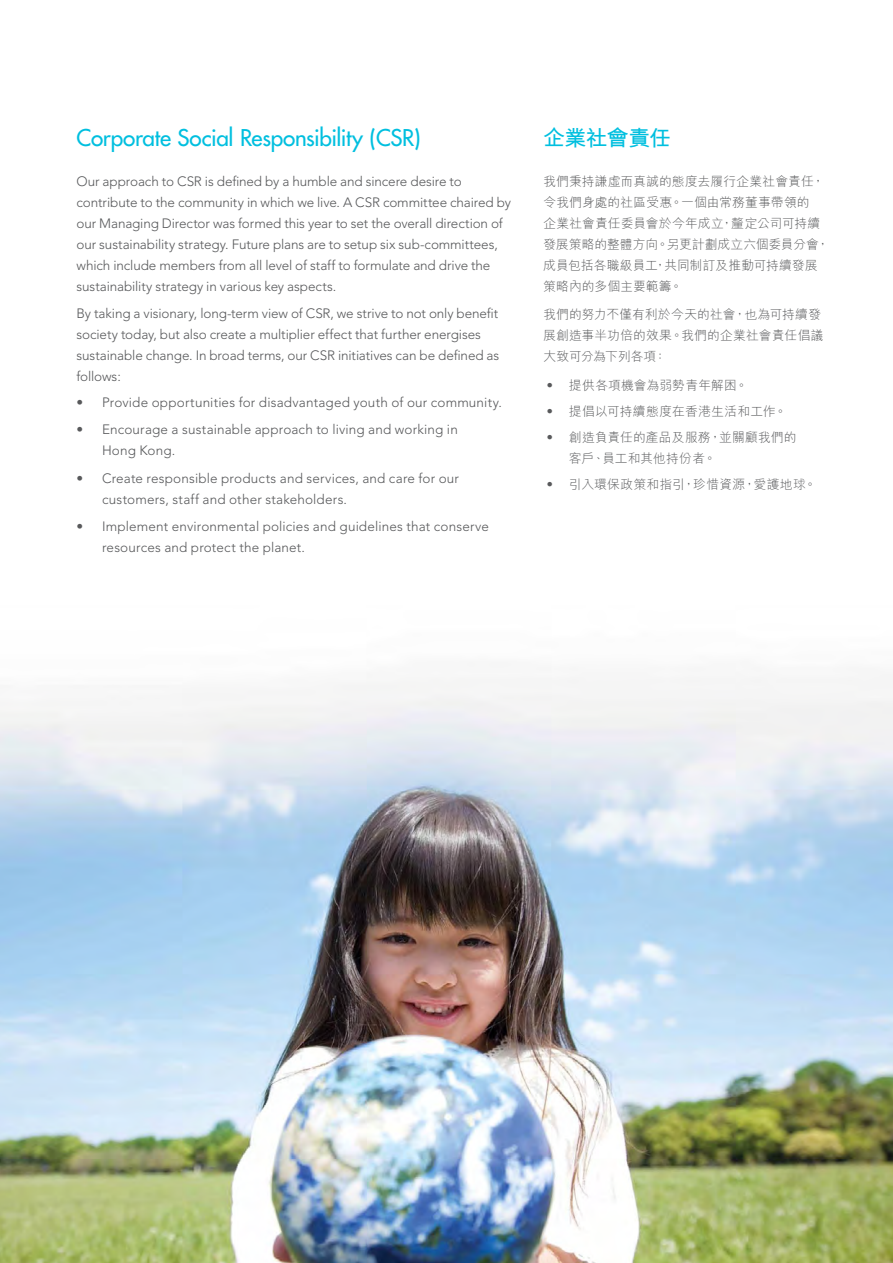
<style>
.page{position:relative;width:893px;height:1263px;background:#fff}
.page>*{position:absolute;margin:0;border:0;box-sizing:border-box;transform-origin:0 0}
.t1{font:22.5px "Futura";letter-spacing:-.015em;color:#00bfdf}
.t2{font:700 21.75px "M Hei HK";letter-spacing:-.02em;color:#00bfdf}
.t3{font:300 13.5px/21px "Avenir";letter-spacing:-.005em;color:#58595b}
.t4{font:300 13.5px/21px "Avenir";letter-spacing:.015em;color:#58595b}
.t5{font:300 12.75px/21px "M Hei HK";letter-spacing:.01em;color:#58595b}
</style>
<div class="page">
<img style="left:0;top:679px;width:893px;height:584px">
<h1 class="t1" style="left:77px;top:124px;width:346px">Corporate Social Responsibility (CSR)</h1>
<h2 class="t2" style="left:543px;top:122px;width:129px">企業社會責任</h2>
<p class="t3" style="left:77px;top:171px;width:436px">Our approach to CSR is defined by a humble and sincere desire to contribute to the community in which we live. A CSR committee chaired by our Managing Director was formed this year to set the overall direction of our sustainability strategy. Future plans are to setup six sub-committees, which include members from all level of staff to formulate and drive the sustainability strategy in various key aspects.</p>
<p class="t3" style="left:77px;top:302px;width:424px">By taking a visionary, long-term view of CSR, we strive to not only benefit society today, but also create a multiplier effect that further energises sustainable change. In broad terms, our CSR initiatives can be defined as follows:</p>
<p class="t3" style="left:77px;top:392px;width:427px">• Provide opportunities for disadvantaged youth of our community.</p>
<p class="t3" style="left:102px;top:419px;width:357px;text-indent:-26px">• Encourage a sustainable approach to living and working in<br>Hong Kong.</p>
<p class="t4" style="left:102px;top:468px;width:359px;text-indent:-26px">• Create responsible products and services, and care for our customers, staff and other stakeholders.</p>
<p class="t3" style="left:102px;top:516px;width:388px;text-indent:-26px">• Implement environmental policies and guidelines that conserve resources and protect the planet.</p>
<p class="t5" style="left:543px;top:170px;width:287px">我們秉持謙虛而真誠的態度去履行企業社會責任，令我們身處的社區受惠。一個由常務董事帶領的<br>企業社會責任委員會於今年成立，釐定公司可持續發展策略的整體方向。另更計劃成立六個委員分會，成員包括各職級員工，共同制訂及推動可持續發展策略內的多個主要範籌。</p>
<p class="t5" style="left:543px;top:304px;width:282px">我們的努力不僅有利於今天的社會，也為可持續發展創造事半功倍的效果。我們的企業社會責任倡議大致可分為下列各項：</p>
<p class="t5" style="left:543px;top:374px;width:206px">• 提供各項機會為弱勢青年解困。</p>
<p class="t5" style="left:543px;top:400px;width:245px">• 提倡以可持續態度在香港生活和工作。</p>
<p class="t5" style="left:569px;top:426px;width:229px;text-indent:-26px">• 創造負責任的產品及服務，並關顧我們的客戶、員工和其他持份者。</p>
<p class="t5" style="left:543px;top:473px;width:275px">• 引入環保政策和指引，珍惜資源，愛護地球。</p>
</div>
